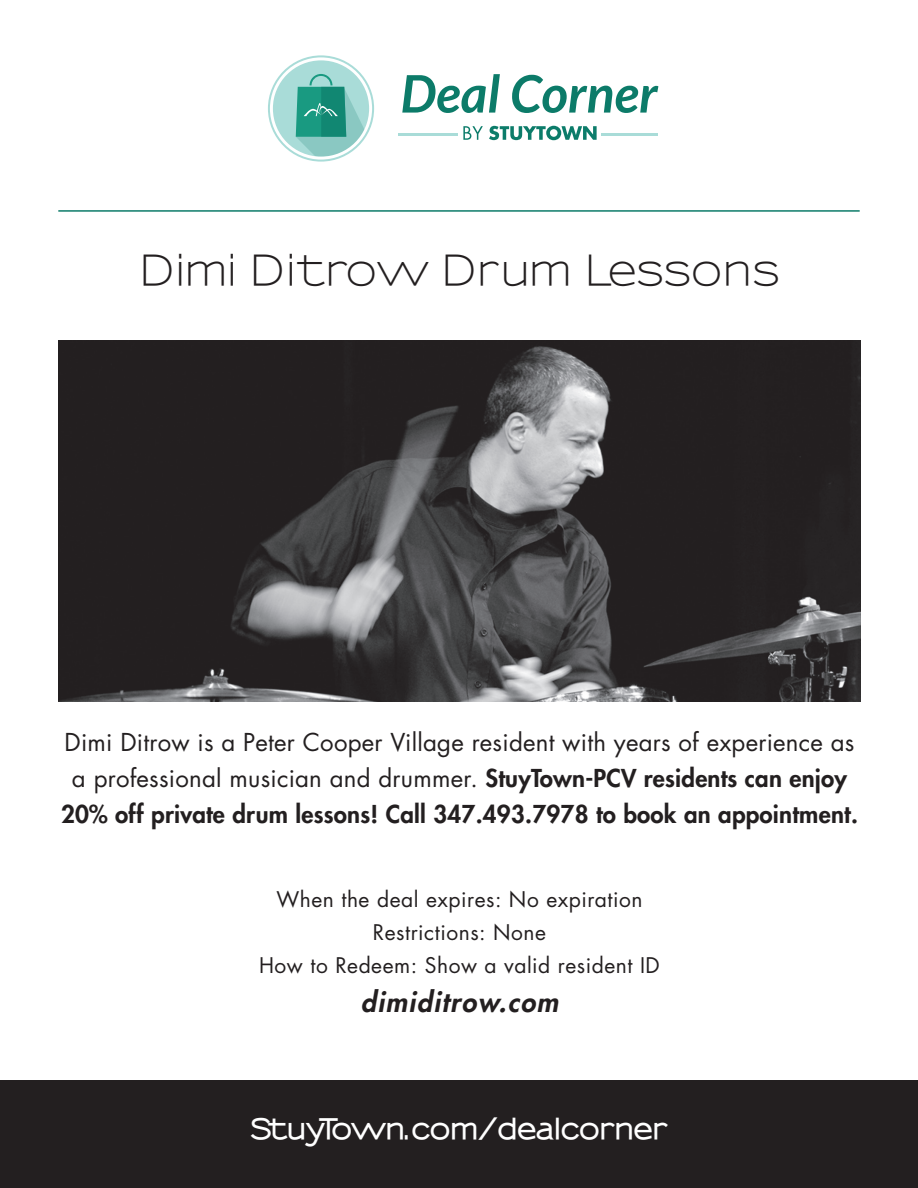
<style>
.page{position:relative;width:918px;height:1188px;background:#fff}
.page>*{position:absolute;margin:0;border:0;box-sizing:border-box;transform-origin:0 0}
.t1{font:600 42px "Sansumi";color:#231f20}
.t2{font:800 27px "Sansumi";color:#fff}
.t3{font:italic 800 27px "Futura";color:#231f20}
.t4{font:24px/36px "Futura";letter-spacing:.01em;color:#231f20;text-align:center}
.t5{font:21px "Futura";letter-spacing:.025em;color:#231f20}
.s1{font-weight:800}
</style>
<div class="page">
<img style="left:59px;top:340px;width:801px;height:362px">
<div style="left:0;top:1080px;width:918px;height:108px;background:#231f20"></div>
<svg style="left:402px;top:74px;width:98px;height:39px"></svg>
<svg style="left:512px;top:75px;width:146px;height:38px"></svg>
<svg style="left:268px;top:55px;width:106px;height:107px"></svg>
<hr style="left:399px;top:134px;width:59px;height:2px;background:#a9dcd8">
<hr style="left:601px;top:134px;width:57px;height:2px;background:#a9dcd8">
<svg style="left:463px;top:126px;width:20px;height:14px"></svg>
<svg style="left:489px;top:126px;width:108px;height:14px"></svg>
<hr style="left:58px;top:210px;width:802px;height:2px;background:#0d7b69">
<p class="t1" style="left:138px;top:248px;width:643px">Dimi Ditrow Drum Lessons</p>
<p class="t4" style="left:61px;top:724px;width:799px">Dimi Ditrow is a Peter Cooper Village resident with years of experience as a professional musician and drummer. <span class="s1">StuyTown-PCV residents can enjoy<br>20% off private drum lessons! Call 347.493.7978 to book an appointment.</span></p>
<p class="t5" style="left:276px;top:886px;width:368px">When the deal expires: No expiration</p>
<p class="t5" style="left:373px;top:919px;width:175px">Restrictions: None</p>
<p class="t5" style="left:259px;top:952px;width:402px">How to Redeem: Show a valid resident ID</p>
<p class="t3" style="left:361px;top:985px;width:205px">dimiditrow.com</p>
<p class="t2" style="left:250px;top:1113px;width:419px">StuyTown.com/dealcorner</p>
</div>
